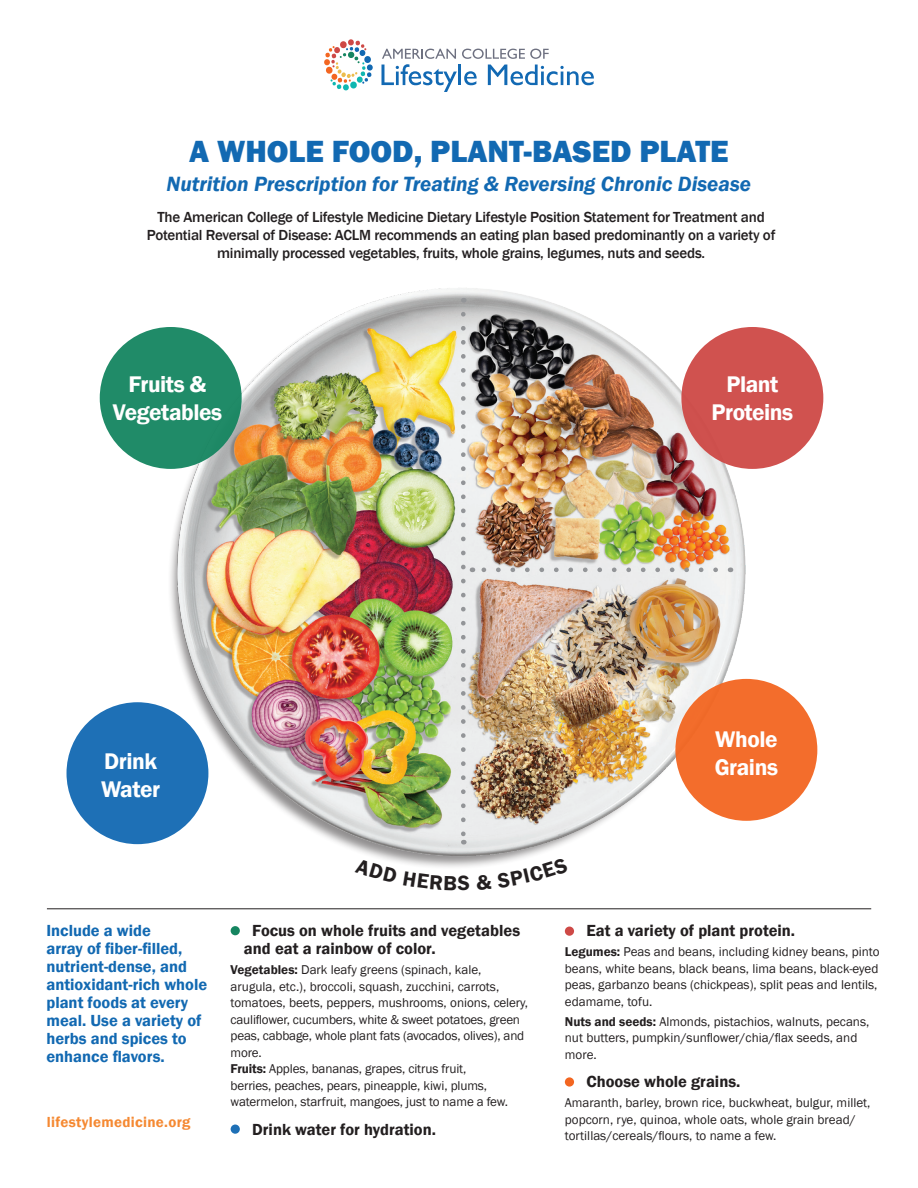
<style>
.page{position:relative;width:918px;height:1188px;background:#fff}
.page>*{position:absolute;margin:0;border:0;box-sizing:border-box;transform-origin:0 0}
.t1{font:800 31.5px "Franklin Gothic";color:#1269b2}
.t2{font:600 23.25px/27.9px "Franklin Gothic";letter-spacing:-.02em;color:#fff;text-align:center}
.t3{font:italic 600 21.3px "Franklin Gothic";color:#1269b2}
.t4{font:600 16.5px/18px "Franklin Gothic";color:#1269b2}
.t5{font:600 16.5px/18px "Franklin Gothic";color:#231f20}
.t6{font:500 15px/18px "Franklin Gothic";letter-spacing:-.015em;color:#231f20;text-align:center}
.t7{font:600 15px "Franklin Gothic";letter-spacing:.02em;color:#f58932}
.t8{font:13.2px/16.5px "Franklin Gothic";color:#231f20}
.s1{font-weight:600}
</style>
<div class="page">
<img style="left:74px;top:288px;width:778px;height:648px">
<div style="left:231px;top:926px;width:9px;height:9px;background:#158560;border-radius:50%"></div>
<svg style="left:231px;top:1125px;width:9px;height:9px"></svg>
<div style="left:565px;top:927px;width:9px;height:9px;background:#ce4946;border-radius:50%"></div>
<div style="left:565px;top:1077px;width:9px;height:10px;background:#f36621;border-radius:50%"></div>
<hr style="left:47px;top:908px;width:824px;height:1px;background:#231f20">
<svg style="left:461px;top:314px;width:5px;height:530px;background:#d5d7d8"></svg>
<svg style="left:479px;top:568px;width:237px;height:4px"></svg>
<div style="left:100px;top:327px;width:142px;height:142px;background:#208b68;border-radius:50%"></div>
<div style="left:681px;top:327px;width:142px;height:142px;background:#d0524f;border-radius:50%"></div>
<div style="left:675px;top:679px;width:142px;height:142px;background:#f36d2c;border-radius:50%"></div>
<div style="left:67px;top:702px;width:141px;height:142px;background:#1e70b6;border-radius:50%"></div>
<svg style="left:324px;top:39px;width:49px;height:52px"></svg>
<svg style="left:381px;top:49px;width:213px;height:43px"></svg>
<svg style="left:355px;top:859px;width:114px;height:32px"></svg>
<svg style="left:476px;top:857px;width:92px;height:33px"></svg>
<p class="t1" style="left:189px;top:131px;width:541px">A WHOLE FOOD, PLANT-BASED PLATE</p>
<p class="t3" style="left:167px;top:170px;width:586px">Nutrition Prescription for Treating &amp; Reversing Chronic Disease</p>
<p class="t6" style="left:147px;top:209px;width:630px">The American College of Lifestyle Medicine Dietary Lifestyle Position Statement for Treatment and<br>Potential Reversal of Disease: ACLM recommends an eating plan based predominantly on a variety of minimally processed vegetables, fruits, whole grains, legumes, nuts and seeds.</p>
<p class="t2" style="left:113px;top:371px;width:111px">Fruits &amp;<br>Vegetables</p>
<p class="t2" style="left:711px;top:371px;width:83px">Plant<br>Proteins</p>
<p class="t2" style="left:715px;top:726px;width:64px">Whole</p>
<p class="t2" style="left:104px;top:747px;width:54px">Drink</p>
<p class="t2" style="left:715px;top:754px;width:65px">Grains</p>
<p class="t2" style="left:101px;top:775px;width:61px">Water</p>
<p class="t4" style="left:46px;top:922px;width:162px">Include a wide<br>array of fiber-filled, nutrient-dense, and antioxidant-rich whole plant foods at every meal. Use a variety of herbs and spices to enhance flavors.</p>
<p class="t5" style="left:586px;top:922px;width:210px">Eat a variety of plant protein.</p>
<p class="t5" style="left:244px;top:922px;width:278px;text-indent:8px">Focus on whole fruits and vegetables and eat a rainbow of color.</p>
<p class="t8" style="left:231px;top:962px;width:299px"><span class="s1">Vegetables:</span> Dark leafy greens (spinach, kale, arugula, etc.), broccoli, squash, zucchini, carrots, tomatoes, beets, peppers, mushrooms, onions, celery, cauliflower, cucumbers, white &amp; sweet potatoes, green peas, cabbage, whole plant fats (avocados, olives), and more.</p>
<p class="t8" style="left:231px;top:1061px;width:279px"><span class="s1">Fruits:</span> Apples, bananas, grapes, citrus fruit, berries, peaches, pears, pineapple, kiwi, plums, watermelon, starfruit, mangoes, just to name a few.</p>
<p class="t5" style="left:252px;top:1121px;width:185px">Drink water for hydration.</p>
<p class="t8" style="left:565px;top:944px;width:316px"><span class="s1">Legumes:</span> Peas and beans, including kidney beans, pinto beans, white beans, black beans, lima beans, black-eyed peas, garbanzo beans (chickpeas), split peas and lentils, edamame, tofu.</p>
<p class="t8" style="left:565px;top:1014px;width:306px"><span class="s1">Nuts and seeds:</span> Almonds, pistachios, walnuts, pecans, nut butters, pumpkin/sunflower/chia/flax seeds, and more.</p>
<p class="t5" style="left:586px;top:1073px;width:156px">Choose whole grains.</p>
<p class="t8" style="left:565px;top:1095px;width:307px">Amaranth, barley, brown rice, buckwheat, bulgur, millet, popcorn, rye, quinoa, whole oats, whole grain bread/ tortillas/cereals/flours, to name a few.</p>
<p class="t7" style="left:47px;top:1113px;width:145px">lifestylemedicine.org</p>
</div>
